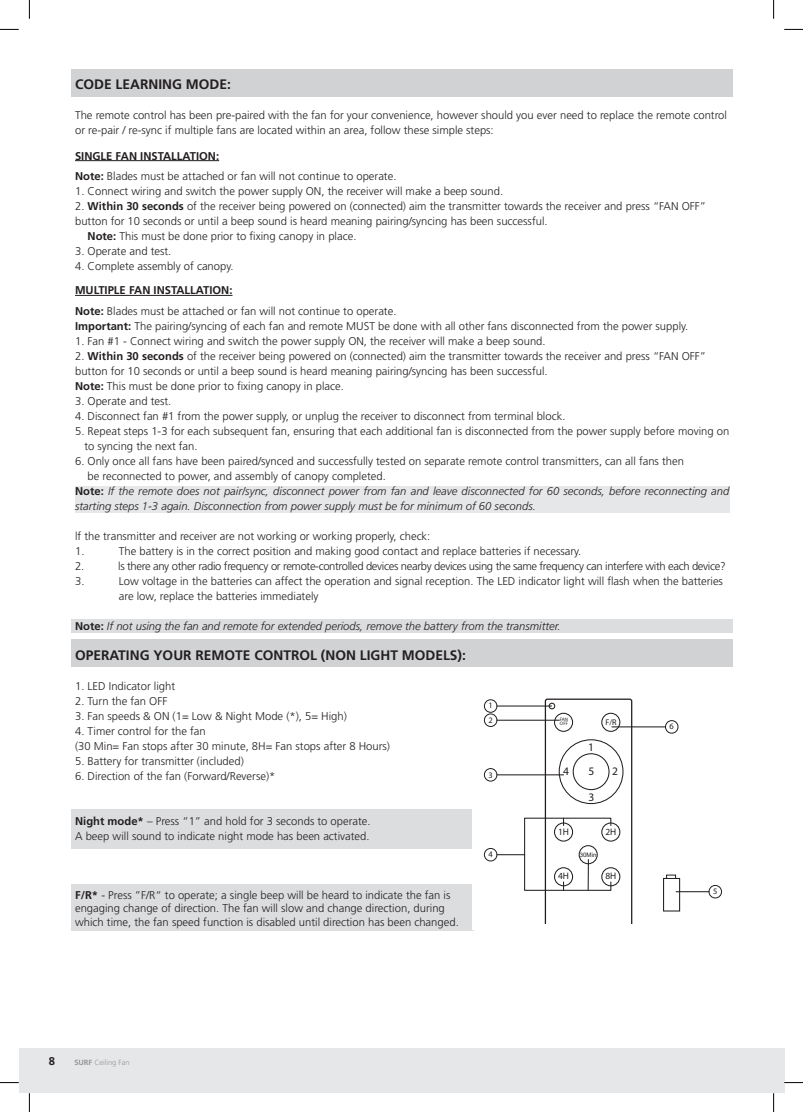
<style>
.page{position:relative;width:803px;height:1112px;background:#fff}
.page>*{position:absolute;margin:0;border:0;box-sizing:border-box;transform-origin:0 0}
.Überschrift{font:700 13.75px "Frutiger";color:#231f20}
.t1{font:11.5px "Myriad Pro";color:#231f20}
.Fließtext{font:300 11.25px/15px "Frutiger";color:#231f20}
.Aufzählung{font:300 11.25px "Frutiger";color:#231f20}
.Note{font:italic 300 11.25px/15px "Frutiger";color:#231f20}
.Fließtext-2{font:300 11.25px "Frutiger";letter-spacing:-.03em;color:#231f20}
.Fließtext-3{font:italic 300 11.25px "Frutiger";color:#231f20}
.t2{font:700 11.25px "Frutiger";color:#231f20}
.t3{font:9.38px "Myriad Pro";color:#231f20}
.t4{font:8.38px "Myriad Pro";color:#231f20}
.t5{font:8.25px "Myriad Pro";color:#231f20}
.t6{font:300 7.5px "Frutiger";color:#939598}
.t7{font:6.12px "Arial";color:#231f20}
.t8{font:4.88px/4.1px "Myriad Pro";color:#231f20}
.s1{font-weight:700}
.s2{font-weight:700;font-style:normal}
</style>
<div class="page">
<div style="left:19px;top:1047px;width:765px;height:45px;background:#e6e7e9"></div>
<div style="left:71px;top:809px;width:402px;height:39px;background:#dcdddf"></div>
<div style="left:71px;top:619px;width:661px;height:14px;background:#dcdddf"></div>
<div style="left:71px;top:884px;width:402px;height:46px;background:#dcdddf"></div>
<div style="left:72px;top:69px;width:661px;height:27px;background:#d1d2d4"></div>
<div style="left:75px;top:486px;width:654px;height:26px;background:#e6e7e9"></div>
<div style="left:72px;top:639px;width:661px;height:27px;background:#d1d2d4"></div>
<div style="left:472px;top:690px;width:261px;height:239px;background:#fff"></div>
<div style="left:663px;top:877px;width:17px;height:34px;border:1px solid #231f20"></div>
<div style="left:484px;top:699px;width:13px;height:13px;border:1px solid #231f20;border-radius:50%"></div>
<div style="left:484px;top:713px;width:13px;height:13px;border:1px solid #231f20;border-radius:50%"></div>
<div style="left:665px;top:720px;width:13px;height:13px;border:1px solid #231f20;border-radius:50%"></div>
<svg style="left:709px;top:885px;width:12px;height:12px"></svg>
<div style="left:708px;top:884px;width:14px;height:14px;border:1px solid #231f20;border-radius:50%"></div>
<div style="left:484px;top:768px;width:13px;height:13px;border:1px solid #231f20;border-radius:50%"></div>
<div style="left:484px;top:847px;width:13px;height:14px;border:1px solid #231f20;border-radius:50%"></div>
<hr style="left:612px;top:726px;width:53px;height:1px;background:#231f20">
<hr style="left:676px;top:890px;width:33px;height:2px;background:#231f20">
<svg style="left:496px;top:698px;width:136px;height:224px"></svg>
<hr style="left:588px;top:859px;width:1px;height:31px;background:#231f20">
<hr style="left:75px;top:160px;width:144px;height:1px;background:#231f20">
<hr style="left:75px;top:295px;width:157px;height:1px;background:#231f20">
<svg style="left:0;top:29px;width:19px;height:1px"></svg>
<svg style="left:784px;top:29px;width:19px;height:1px"></svg>
<svg style="left:29px;top:0;width:1px;height:19px"></svg>
<svg style="left:29px;top:1092px;width:1px;height:19px"></svg>
<svg style="left:773px;top:0;width:1px;height:19px"></svg>
<svg style="left:773px;top:1092px;width:1px;height:19px"></svg>
<p class="Überschrift" style="left:75px;top:77px;width:157px">CODE LEARNING MODE:</p>
<p class="Fließtext" style="left:75px;top:108px;width:653px">The remote control has been pre-paired with the fan for your convenience, however should you ever need to replace the remote control or re-pair / re-sync if multiple fans are located within an area, follow these simple steps:</p>
<p class="Fließtext" style="left:75px;top:168px;width:323px"><span class="s1">Note:</span> Blades must be attached or fan will not continue to operate.</p>
<p class="Fließtext" style="left:75px;top:183px;width:430px">1. Connect wiring and switch the power supply ON, the receiver will make a beep sound.</p>
<p class="Fließtext" style="left:75px;top:198px;width:632px">2. <span class="s1">Within 30 seconds</span> of the receiver being powered on (connected) aim the transmitter towards the receiver and press “FAN OFF”</p>
<p class="Fließtext" style="left:75px;top:213px;width:474px">button for 10 seconds or until a beep sound is heard meaning pairing/syncing has been successful.</p>
<p class="Fließtext" style="left:88px;top:228px;width:270px"><span class="s1">Note:</span> This must be done prior to fixing canopy in place.</p>
<p class="Fließtext" style="left:75px;top:243px;width:98px">3. Operate and test.</p>
<p class="Fließtext" style="left:75px;top:258px;width:160px">4. Complete assembly of canopy.</p>
<p class="Fließtext" style="left:75px;top:303px;width:323px"><span class="s1">Note:</span> Blades must be attached or fan will not continue to operate.</p>
<p class="Fließtext" style="left:75px;top:318px;width:615px"><span class="s1">Important:</span> The pairing/syncing of each fan and remote MUST be done with all other fans disconnected from the power supply.</p>
<p class="Fließtext" style="left:75px;top:333px;width:472px">1. Fan #1 - Connect wiring and switch the power supply ON, the receiver will make a beep sound.</p>
<p class="Fließtext" style="left:75px;top:348px;width:632px">2. <span class="s1">Within 30 seconds</span> of the receiver being powered on (connected) aim the transmitter towards the receiver and press “FAN OFF”</p>
<p class="Fließtext" style="left:75px;top:363px;width:474px">button for 10 seconds or until a beep sound is heard meaning pairing/syncing has been successful.</p>
<p class="Fließtext" style="left:75px;top:378px;width:270px"><span class="s1">Note:</span> This must be done prior to fixing canopy in place.</p>
<p class="Fließtext" style="left:75px;top:393px;width:98px">3. Operate and test.</p>
<p class="Fließtext" style="left:75px;top:408px;width:492px">4. Disconnect fan #1 from the power supply, or unplug the receiver to disconnect from terminal block.</p>
<p class="Fließtext" style="left:75px;top:423px;width:656px">5. Repeat steps 1-3 for each subsequent fan, ensuring that each additional fan is disconnected from the power supply before moving on</p>
<p class="Fließtext" style="left:84px;top:438px;width:115px">to syncing the next fan.</p>
<p class="Fließtext" style="left:75px;top:453px;width:610px">6. Only once all fans have been paired/synced and successfully tested on separate remote control transmitters, can all fans then</p>
<p class="Fließtext" style="left:88px;top:468px;width:300px">be reconnected to power, and assembly of canopy completed.</p>
<p class="Note" style="left:75px;top:483px;width:656px"><span class="s2">Note:</span> If the remote does not pair/sync, disconnect power from fan and leave disconnected for 60 seconds, before reconnecting and starting steps 1-3 again. Disconnection from power supply must be for minimum of 60 seconds.</p>
<p class="Fließtext" style="left:75px;top:528px;width:357px">lf the transmitter and receiver are not working or working properly, check:</p>
<p class="Fließtext" style="left:75px;top:543px;width:11px">1.</p>
<p class="Fließtext" style="left:119px;top:543px;width:464px">The battery is in the correct position and making good contact and replace batteries if necessary.</p>
<p class="Fließtext" style="left:75px;top:558px;width:11px">2.</p>
<p class="Fließtext-2" style="left:118px;top:559px;width:609px">ls there any other radio frequency or remote-controlled devices nearby devices using the same frequency can interfere with each device?</p>
<p class="Fließtext" style="left:75px;top:573px;width:11px">3.</p>
<p class="Fließtext" style="left:119px;top:573px;width:606px">Low voltage in the batteries can affect the operation and signal reception. The LED indicator light will flash when the batteries</p>
<p class="Fließtext" style="left:119px;top:588px;width:201px">are low, replace the batteries immediately</p>
<p class="Fließtext-3" style="left:75px;top:619px;width:487px"><span class="s2">Note:</span> If not using the fan and remote for extended periods, remove the battery from the transmitter.</p>
<p class="Überschrift" style="left:75px;top:647px;width:392px">OPERATING YOUR REMOTE CONTROL (NON LIGHT MODELS):</p>
<p class="Aufzählung" style="left:75px;top:679px;width:102px">1. LED Indicator light</p>
<p class="Aufzählung" style="left:75px;top:694px;width:94px">2. Turn the fan OFF</p>
<p class="Aufzählung" style="left:75px;top:709px;width:273px">3. Fan speeds &amp; ON (1= Low &amp; Night Mode (*), 5= High)</p>
<p class="Aufzählung" style="left:75px;top:724px;width:132px">4. Timer control for the fan</p>
<p class="Aufzählung" style="left:75px;top:739px;width:316px">(30 Min= Fan stops after 30 minute, 8H= Fan stops after 8 Hours)</p>
<p class="Aufzählung" style="left:75px;top:754px;width:170px">5. Battery for transmitter (included)</p>
<p class="Aufzählung" style="left:75px;top:769px;width:202px">6. Direction of the fan (Forward/Reverse)*</p>
<p class="Fließtext" style="left:75px;top:813px;width:297px"><span class="s1">Night mode*</span> – Press “1” and hold for 3 seconds to operate.</p>
<p class="Fließtext" style="left:75px;top:828px;width:296px">A beep will sound to indicate night mode has been activated.</p>
<p class="t2" style="left:75px;top:149px;width:146px">SINGLE FAN INSTALLATION:</p>
<p class="t2" style="left:75px;top:284px;width:159px">MULTIPLE FAN INSTALLATION:</p>
<p class="t4" style="left:488px;top:700px;width:6px">1</p>
<p class="t4" style="left:488px;top:714px;width:6px">2</p>
<p class="t8" style="left:560px;top:717px;width:10px">FAN<br>OFF</p>
<p class="t5" style="left:605px;top:717px;width:13px">F/R</p>
<p class="t4" style="left:669px;top:721px;width:6px">6</p>
<p class="t1" style="left:588px;top:739px;width:7px">1</p>
<p class="t1" style="left:563px;top:764px;width:7px">4</p>
<p class="t1" style="left:588px;top:763px;width:7px">5</p>
<p class="t1" style="left:612px;top:764px;width:7px">2</p>
<p class="t4" style="left:488px;top:769px;width:6px">3</p>
<p class="t1" style="left:588px;top:789px;width:7px">3</p>
<p class="t3" style="left:558px;top:825px;width:12px">1H</p>
<p class="t3" style="left:605px;top:825px;width:12px">2H</p>
<p class="t4" style="left:488px;top:849px;width:6px">4</p>
<p class="t7" style="left:580px;top:850px;width:18px">30Min</p>
<p class="Fließtext" style="left:75px;top:887px;width:377px;line-height:13.5px"><span class="s1">F/R*</span> - Press ”F/R“ to operate; a single beep will be heard to indicate the fan is engaging change of direction. The fan will slow and change direction, during</p>
<p class="Fließtext" style="left:75px;top:914px;width:385px">which time, the fan speed function is disabled until direction has been changed.</p>
<p class="t2" style="left:49px;top:1054px;width:8px">8</p>
<p class="t6" style="left:74px;top:1058px;width:57px"><span class="s1">SURF</span> Ceiling Fan</p>
<p class="t3" style="left:558px;top:870px;width:12px">4H</p>
<p class="t3" style="left:605px;top:870px;width:12px">8H</p>
<p class="t4" style="left:713px;top:885px;width:6px">5</p>
</div>
